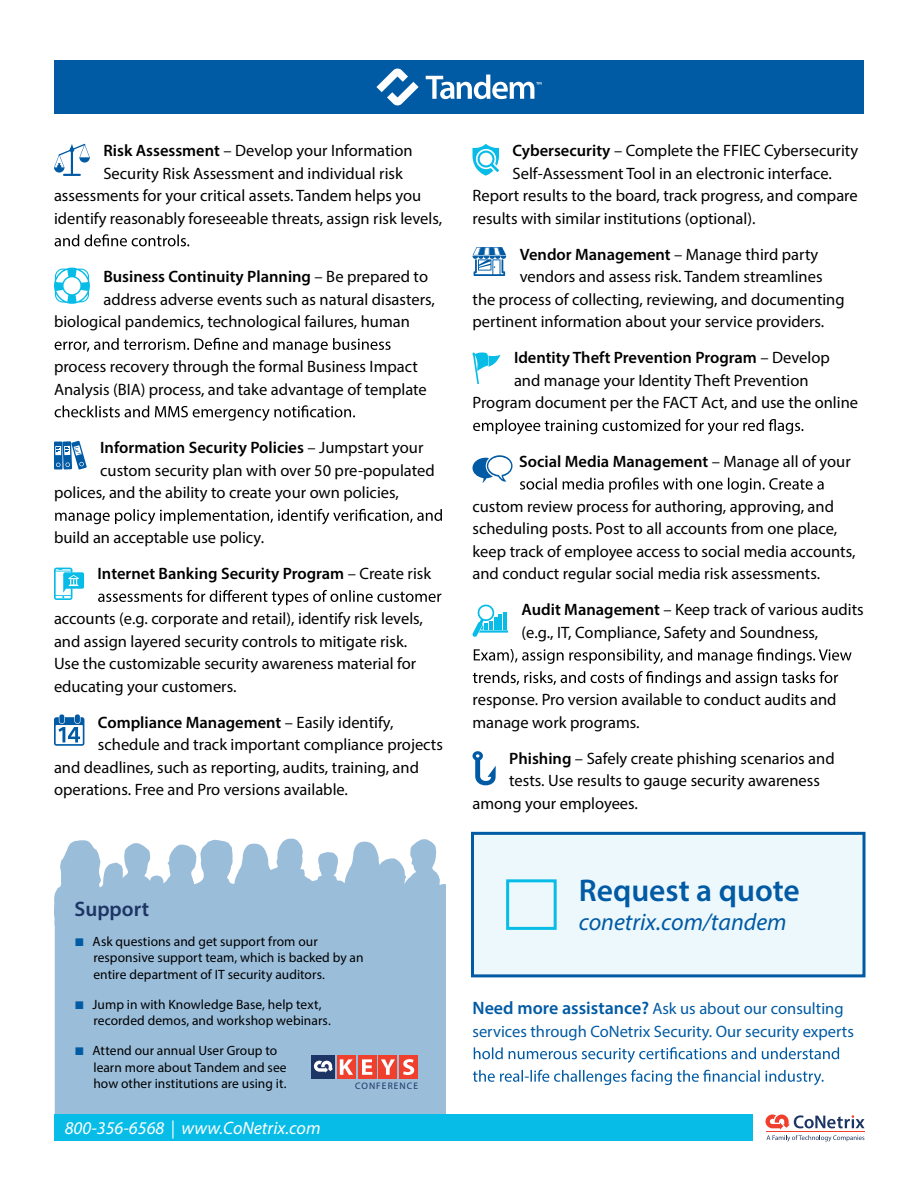
<style>
.page{position:relative;width:918px;height:1188px;background:#fff}
.page>*{position:absolute;margin:0;border:0;box-sizing:border-box;transform-origin:0 0}
.t1{font:600 31.5px "Myriad Pro";color:#005aa4}
.t2{font:italic 24px "Myriad Pro";color:#005aa4}
.t3{font:600 21px "Myriad Pro";color:#1d3564}
.t4{font:italic 18px "Myriad Pro";color:#fff}
.t5{font:16.5px/22.5px "Myriad Pro";color:#000}
.t6{font:600 16.5px "Myriad Pro";color:#000}
.t7{font:16.5px/22.5px "Myriad Pro";color:#005aa4}
.t8{font:13.5px/16.5px "Myriad Pro";letter-spacing:.005em;color:#000}
.t9{font:9.45px "Myriad Pro";letter-spacing:.115em;color:#1d3564}
.s1{font-weight:600}
.s2{font-weight:400}
.s3{font-family:"Arial";font-size:16.5px;color:#005aa4}
.s4{font-weight:600;font-size:18px}
</style>
<div class="page">
<div style="left:54px;top:60px;width:810px;height:54px;background:#005aa4"></div>
<svg style="left:54px;top:839px;width:392px;height:275px;background:#a1c1dc"></svg>
<svg style="left:55px;top:234px;width:134px;height:12px"></svg>
<svg style="left:55px;top:338px;width:336px;height:15px"></svg>
<svg style="left:55px;top:405px;width:300px;height:16px"></svg>
<svg style="left:55px;top:509px;width:387px;height:15px"></svg>
<svg style="left:98px;top:590px;width:343px;height:15px"></svg>
<svg style="left:473px;top:419px;width:330px;height:16px"></svg>
<svg style="left:520px;top:478px;width:304px;height:15px"></svg>
<svg style="left:474px;top:649px;width:378px;height:15px"></svg>
<svg style="left:473px;top:671px;width:365px;height:15px"></svg>
<svg style="left:472px;top:247px;width:34px;height:29px"></svg>
<svg style="left:54px;top:268px;width:36px;height:36px"></svg>
<svg style="left:472px;top:455px;width:41px;height:28px"></svg>
<svg style="left:472px;top:352px;width:28px;height:32px"></svg>
<svg style="left:54px;top:441px;width:33px;height:29px"></svg>
<svg style="left:472px;top:604px;width:36px;height:33px"></svg>
<svg style="left:54px;top:144px;width:36px;height:32px"></svg>
<svg style="left:54px;top:568px;width:30px;height:32px"></svg>
<div style="left:59px;top:714px;width:5px;height:9px;background:#005aa4;border-radius:2px"></div>
<div style="left:75px;top:714px;width:5px;height:9px;background:#005aa4;border-radius:2px"></div>
<svg style="left:54px;top:717px;width:30px;height:29px"></svg>
<svg style="left:473px;top:144px;width:26px;height:32px"></svg>
<div style="left:471px;top:832px;width:395px;height:145px;background:#edf8fd;border:3px solid #005aa4"></div>
<div style="left:506px;top:879px;width:51px;height:51px;border:3px solid #07bce7"></div>
<svg style="left:766px;top:1115px;width:99px;height:27px"></svg>
<div style="left:54px;top:1114px;width:699px;height:28px;background:#07bce7"></div>
<svg style="left:474px;top:1047px;width:365px;height:16px"></svg>
<svg style="left:473px;top:1070px;width:351px;height:15px"></svg>
<div style="left:399px;top:1055px;width:19px;height:24px;background:#ef3f2d"></div>
<div style="left:337px;top:1055px;width:19px;height:24px;background:#ef3f2d"></div>
<div style="left:358px;top:1055px;width:19px;height:24px;background:#ef3f2d"></div>
<div style="left:378px;top:1055px;width:19px;height:24px;background:#ef3f2d"></div>
<svg style="left:340px;top:1059px;width:13px;height:16px"></svg>
<svg style="left:362px;top:1059px;width:10px;height:16px"></svg>
<svg style="left:381px;top:1059px;width:14px;height:16px"></svg>
<svg style="left:403px;top:1059px;width:11px;height:16px"></svg>
<div style="left:311px;top:1055px;width:24px;height:24px;background:#1d3564"></div>
<svg style="left:314px;top:1061px;width:19px;height:12px"></svg>
<svg style="left:472px;top:751px;width:24px;height:35px"></svg>
<svg style="left:376px;top:68px;width:43px;height:38px"></svg>
<svg style="left:426px;top:75px;width:116px;height:24px"></svg>
<p class="t5" style="left:103px;top:139px;width:311px"><span class="s1">Risk Assessment</span> – Develop your Information</p>
<p class="t5" style="left:103px;top:162px;width:301px">Security Risk Assessment and individual risk</p>
<p class="t5" style="left:54px;top:184px;width:369px">assessments for your critical assets. Tandem helps you</p>
<p class="t5" style="left:54px;top:207px;width:390px">identify reasonably foreseeable threats, assign risk levels,</p>
<p class="t6" style="left:103px;top:266px;width:326px">Business Continuity Planning <span class="s2">– Be prepared to</span></p>
<p class="t5" style="left:103px;top:288px;width:333px">address adverse events such as natural disasters,</p>
<p class="t5" style="left:54px;top:310px;width:357px">biological pandemics, technological failures, human</p>
<p class="t5" style="left:54px;top:355px;width:374px">process recovery through the formal Business Impact<br>Analysis (BIA) process, and take advantage of template</p>
<p class="t6" style="left:100px;top:437px;width:325px">Information Security Policies <span class="s2">– Jumpstart your</span></p>
<p class="t5" style="left:100px;top:459px;width:336px">custom security plan with over 50 pre-populated</p>
<p class="t5" style="left:54px;top:481px;width:346px">polices, and the ability to create your own policies,</p>
<p class="t5" style="left:98px;top:519px;width:335px;line-height:36px;text-indent:-44px">build an acceptable use policy.<br><span class="s1">Internet Banking Security Program</span> – Create risk</p>
<p class="t5" style="left:54px;top:607px;width:371px">accounts (e.g. corporate and retail), identify risk levels, and assign layered security controls to mitigate risk.<br>Use the customizable security awareness material for educating your customers.</p>
<p class="t6" style="left:98px;top:712px;width:297px">Compliance Management <span class="s2">– Easily identify,</span></p>
<p class="t5" style="left:98px;top:733px;width:346px">schedule and track important compliance projects</p>
<p class="t5" style="left:54px;top:756px;width:367px">and deadlines, such as reporting, audits, training, and</p>
<p class="t5" style="left:54px;top:778px;width:296px">operations. Free and Pro versions available.</p>
<p class="t3" style="left:75px;top:895px;width:76px">Support</p>
<p class="t8" style="left:93px;top:933px;width:272px;text-indent:-19px"><span class="s3">■</span> Ask questions and get support from our responsive support team, which is backed by an entire department of IT security auditors.</p>
<p class="t8" style="left:93px;top:996px;width:239px;text-indent:-19px"><span class="s3">■</span> Jump in with Knowledge Base, help text, recorded demos, and workshop webinars.</p>
<p class="t8" style="left:93px;top:1042px;width:195px;text-indent:-19px"><span class="s3">■</span> Attend our annual User Group to learn more about Tandem and see how other institutions are using it.</p>
<p class="t9" style="left:355px;top:1080px;width:65px">CONFERENCE</p>
<p class="t4" style="left:65px;top:1117px;width:257px">800-356-6568 | www.CoNetrix.com</p>
<p class="t5" style="left:513px;top:139px;width:347px"><span class="s1">Cybersecurity</span> – Complete the FFIEC Cybersecurity</p>
<p class="t5" style="left:513px;top:162px;width:321px">Self-Assessment Tool in an electronic interface.</p>
<p class="t5" style="left:473px;top:184px;width:387px">Report results to the board, track progress, and compare</p>
<p class="t5" style="left:473px;top:207px;width:285px">results with similar institutions (optional).</p>
<p class="t5" style="left:520px;top:243px;width:300px"><span class="s1">Vendor Management</span> – Manage third party</p>
<p class="t5" style="left:520px;top:265px;width:304px">vendors and assess risk. Tandem streamlines</p>
<p class="t5" style="left:473px;top:288px;width:374px">the process of collecting, reviewing, and documenting</p>
<p class="t5" style="left:473px;top:310px;width:353px">pertinent information about your service providers.</p>
<p class="t6" style="left:514px;top:347px;width:317px">Identity Theft Prevention Program <span class="s2">– Develop</span></p>
<p class="t5" style="left:514px;top:369px;width:296px">and manage your Identity Theft Prevention</p>
<p class="t5" style="left:473px;top:391px;width:387px">Program document per the FACT Act, and use the online</p>
<p class="t6" style="left:519px;top:451px;width:333px">Social Media Management <span class="s2">– Manage all of your</span></p>
<p class="t5" style="left:473px;top:495px;width:385px">custom review process for authoring, approving, and scheduling posts. Post to all accounts from one place, keep track of employee access to social media accounts, and conduct regular social media risk assessments.</p>
<p class="t5" style="left:522px;top:598px;width:344px"><span class="s1">Audit Management</span> – Keep track of various audits (e.g., IT, Compliance, Safety and Soundness,</p>
<p class="t5" style="left:473px;top:688px;width:365px">response. Pro version available to conduct audits and manage work programs.</p>
<p class="t5" style="left:509px;top:747px;width:327px"><span class="s1">Phishing</span> – Safely create phishing scenarios and</p>
<p class="t5" style="left:509px;top:769px;width:312px">tests. Use results to gauge security awareness</p>
<p class="t5" style="left:473px;top:792px;width:167px">among your employees.</p>
<h1 class="t1" style="left:579px;top:870px;width:223px">Request a quote</h1>
<h2 class="t2" style="left:579px;top:907px;width:209px">conetrix.com/tandem</h2>
<p class="t7" style="left:473px;top:997px;width:383px"><span class="s4">Need more assistance?</span> Ask us about our consulting services through CoNetrix Security. Our security experts</p>
</div>
